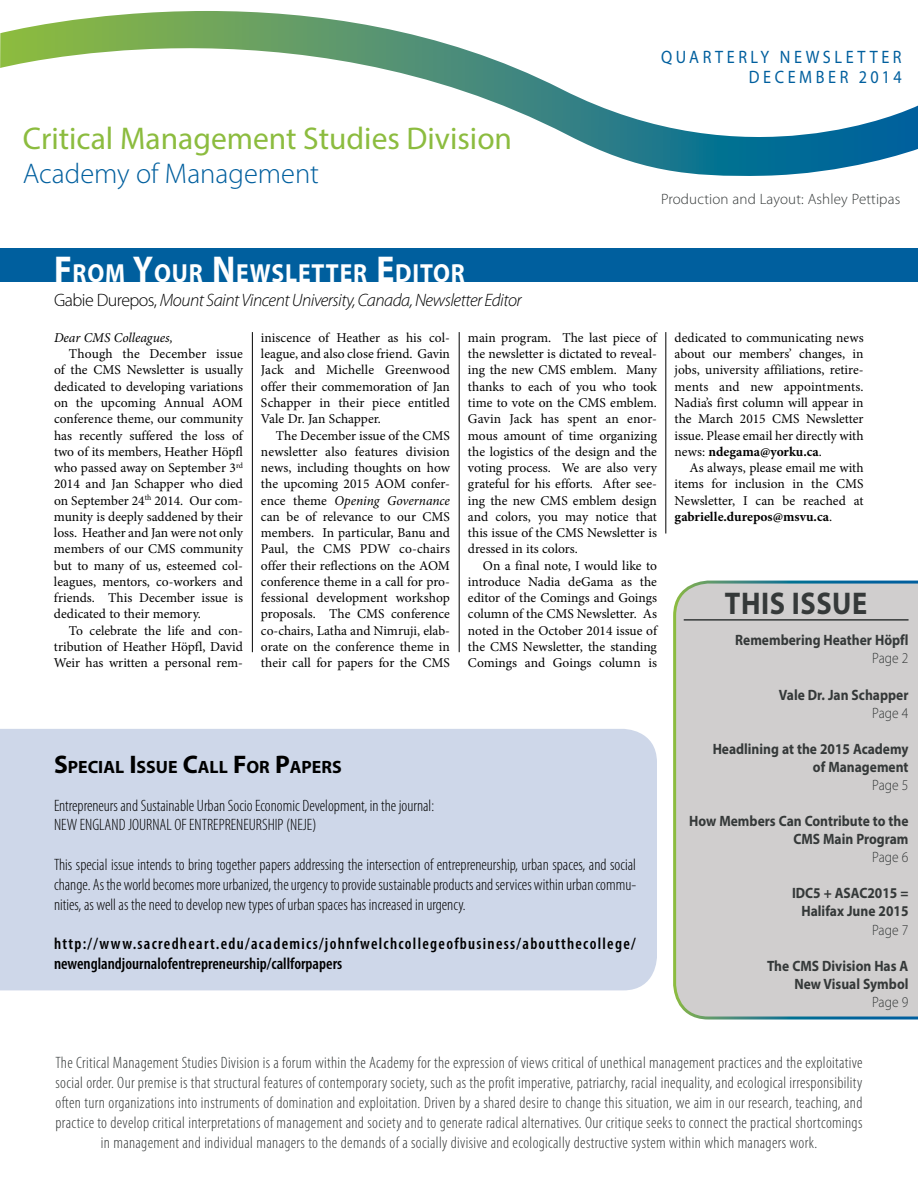
<style>
.page{position:relative;width:918px;height:1188px;background:#fff}
.page>*{position:absolute;margin:0;border:0;box-sizing:border-box;transform-origin:0 0}
.t1{font:31.5px "Myriad Pro";color:#8cbc3f}
.t2{font:700 31.5px "Myriad Pro";letter-spacing:.02em;color:#353939;scale:.9 1}
.t3{font:300 28.5px "Myriad Pro";color:#005f9e}
.t4{font:700 26.25px "Myriad Pro";letter-spacing:.035em;color:#fff;scale:.9 1}
.t5{font:italic 300 18px "Myriad Pro";letter-spacing:-.03em;color:#000}
.t6{font:18px/19.5px "Myriad Pro";letter-spacing:.22em;color:#005f9e;text-align:right;scale:.9 1}
.t7{font:700 17.85px "Myriad Pro";color:#000}
.t8{font:300 condensed 16.5px/20px "Myriad Pro";letter-spacing:.02em;color:#353939;text-align:center}
.t9{font:300 condensed 16.5px/19.8px "Myriad Pro";color:#000}
.t10{font:600 condensed 16.5px/19.8px "Myriad Pro";letter-spacing:.08em;color:#000}
.t11{font:700 15px/18.1px "Myriad Pro";color:#353939;text-align:right;scale:.9 1}
.t12{font:300 15px "Myriad Pro";letter-spacing:.005em;color:#353939}
.t13{font:300 15px "Myriad Pro";letter-spacing:.005em;color:#353939;scale:.9 1}
.t14{font:13.5px/16.2px "Minion Pro";color:#000;text-align:justify}
.t15{font:italic 13.5px "Minion Pro";letter-spacing:-.005em;color:#000}
.s1{font-size:37.5px}
.s2{font-style:normal}
.s3{font-style:italic}
.s4{font-size:25.5px}
.s5{font-weight:700}
</style>
<div class="page">
<div style="left:0;top:248px;width:918px;height:34px;background:#005f9e"></div>
<svg style="left:0;top:11px;width:918px;height:165px"></svg>
<hr style="left:252px;top:332px;width:1px;height:320px;background:#000">
<hr style="left:459px;top:332px;width:1px;height:320px;background:#000">
<div style="left:673px;top:580px;width:245px;height:440px;background:#d0cece"></div>
<hr style="left:684px;top:619px;width:225px;height:2px;background:#353939">
<hr style="left:666px;top:332px;width:1px;height:202px;background:#000">
<div style="left:0;top:729px;width:657px;height:261px;background:#ced7e9"></div>
<h1 class="t1" style="left:23px;top:119px;width:491px">Critical Management Studies Division</h1>
<h2 class="t3" style="left:23px;top:156px;width:298px">Academy of Management</h2>
<h3 class="t4" style="left:54px;top:256px;width:458px"><span class="s1">F</span>ROM <span class="s1">Y</span>OUR <span class="s1">N</span>EWSLETTER <span class="s1">E</span>DITOR</h3>
<h3 class="t5" style="left:54px;top:289px;width:469px"><span class="s2">Gabie Durepos,</span> Mount Saint Vincent University, Canada, Newsletter Editor</h3>
<h3 class="t6" style="left:661px;top:47px;width:269px">QUARTERLY NEWSLETTER<br>DECEMBER 2014</h3>
<p class="t12" style="left:661px;top:190px;width:241px">Production and Layout: Ashley Pettipas</p>
<p class="t15" style="left:54px;top:328px;width:120px">Dear CMS Colleagues,</p>
<p class="t14" style="left:54px;top:346px;width:191px;text-indent:15px">Though the December issue of the CMS Newsletter is usually dedicated to developing variations on the upcoming Annual AOM conference theme, our community has recently suffered the loss of two of its members, Heather Höpfl who passed away on September 3<sup>rd </sup>2014 and Jan Schapper who died on September 24<sup>th</sup> 2014. Our com&shy;munity is deeply saddened by their loss. Heather and Jan were not only members of our CMS community but to many of us, esteemed col&shy;leagues, mentors, co-workers and friends. This December issue is dedicated to their memory.</p>
<p class="t14" style="left:54px;top:622px;width:191px;text-indent:15px">To celebrate the life and con&shy;tribution of Heather Höpfl, David Weir has written a personal rem-</p>
<p class="t14" style="left:261px;top:330px;width:191px">iniscence of Heather as his col&shy;league, and also close friend. Gavin Jack and Michelle Greenwood offer their commemoration of Jan Schapper in their piece entitled Vale Dr. Jan Schapper.</p>
<p class="t14" style="left:261px;top:427px;width:191px;text-indent:15px">The December issue of the CMS newsletter also features division news, including thoughts on how the upcoming 2015 AOM confer&shy;ence theme <span class="s3">Opening Governance </span>can be of relevance to our CMS members. In particular, Banu and Paul, the CMS PDW co-chairs offer their reflections on the AOM conference theme in a call for pro&shy;fessional development workshop proposals. The CMS conference co-chairs, Latha and Nimruji, elab&shy;orate on the conference theme in their call for papers for the CMS</p>
<p class="t14" style="left:468px;top:330px;width:191px">main program. The last piece of the newsletter is dictated to reveal&shy;ing the new CMS emblem. Many thanks to each of you who took time to vote on the CMS emblem.<br>Gavin Jack has spent an enor&shy;mous amount of time organizing the logistics of the design and the voting process. We are also very grateful for his efforts. After see&shy;ing the new CMS emblem design and colors, you may notice that this issue of the CMS Newsletter is dressed in its colors.</p>
<p class="t14" style="left:468px;top:557px;width:191px;text-indent:15px">On a final note, I would like to introduce Nadia deGama as the editor of the Comings and Goings column of the CMS Newsletter. As noted in the October 2014 issue of the CMS Newsletter, the standing Comings and Goings column is</p>
<h3 class="t7" style="left:54px;top:755px;width:289px"><span class="s4">S</span>PECIAL <span class="s4">I</span> SSUE <span class="s4">C</span>ALL <span class="s4">F</span>OR <span class="s4">P</span>APERS</h3>
<p class="t9" style="left:54px;top:795px;width:382px">Entrepreneurs and Sustainable Urban Socio Economic Development, in the journal:<br>NEW ENGLAND JOURNAL OF ENTREPRENEURSHIP (NEJE)</p>
<p class="t9" style="left:54px;top:855px;width:584px;text-align:justify">This special issue intends to bring together papers addressing the intersection of entrepreneurship, urban spaces, and social change. As the world becomes more urbanized, the urgency to provide sustainable products and services within urban commu&shy;nities, as well as the need to develop new types of urban spaces has increased in urgency.</p>
<p class="t10" style="left:54px;top:933px;width:583px">http://www.sacredheart.edu/academics/johnfwelchcollegeofbusiness/aboutthecollege/ newenglandjournalofentrepreneurship/callforpapers</p>
<p class="t14" style="left:675px;top:330px;width:191px">dedicated to communicating news about our members’ changes, in jobs, university affiliations, retire&shy;ments and new appointments.<br>Nadia’s first column will appear in the March 2015 CMS Newsletter issue. Please email her directly with news: <span class="s5">ndegama@yorku.ca</span>.</p>
<p class="t14" style="left:675px;top:460px;width:191px;text-indent:15px">As always, please email me with items for inclusion in the CMS Newsletter, I can be reached at <span class="s5">gabrielle.durepos@msvu.ca</span>.</p>
<h1 class="t2" style="left:725px;top:583px;width:160px">THIS ISSUE</h1>
<p class="t11" style="left:735px;top:631px;width:194px">Remembering Heather Höpfl</p>
<p class="t13" style="left:872px;top:649px;width:42px">Page 2</p>
<p class="t11" style="left:779px;top:685px;width:146px">Vale Dr. Jan Schapper</p>
<p class="t13" style="left:872px;top:704px;width:42px">Page 4</p>
<p class="t11" style="left:713px;top:739px;width:219px">Headlining at the 2015 Academy of Management</p>
<p class="t13" style="left:872px;top:776px;width:42px">Page 5</p>
<p class="t11" style="left:689px;top:811px;width:245px">How Members Can Contribute to the<br>CMS Main Program</p>
<p class="t13" style="left:872px;top:848px;width:42px">Page 6</p>
<p class="t11" style="left:792px;top:884px;width:131px">IDC5 + ASAC2015 =<br>Halifax June 2015</p>
<p class="t13" style="left:872px;top:921px;width:42px">Page 7</p>
<p class="t11" style="left:767px;top:956px;width:159px">The CMS Division Has A<br>New Visual Symbol</p>
<p class="t13" style="left:872px;top:993px;width:42px">Page 9</p>
<p class="t8" style="left:56px;top:1052px;width:809px">The Critical Management Studies Division is a forum within the Academy for the expression of views critical of unethical management practices and the exploitative social order. Our premise is that structural features of contemporary society, such as the profit imperative, patriarchy, racial inequality, and ecological irresponsibility often turn organizations into instruments of domination and exploitation. Driven by a shared desire to change this situation, we aim in our research, teaching, and practice to develop critical interpretations of management and society and to generate radical alternatives. Our critique seeks to connect the practical shortcomings in management and individual managers to the demands of a socially divisive and ecologically destructive system within which managers work.</p>
</div>
